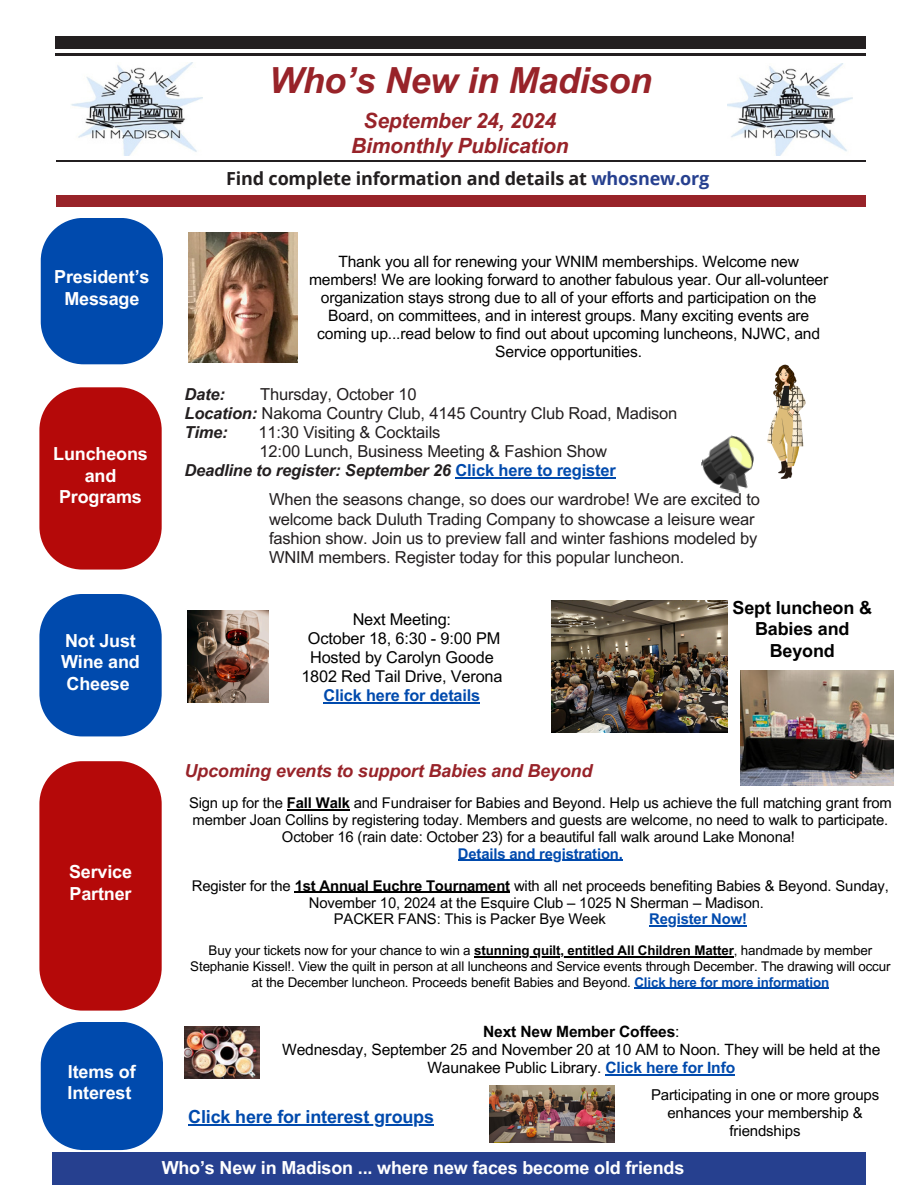
<style>
.page{position:relative;width:918px;height:1188px;background:#fff}
.page>*{position:absolute;margin:0;border:0;box-sizing:border-box;transform-origin:0 0}
.t1{font:italic 700 36px "Arial MT Pro";letter-spacing:-.01em;color:#982329}
.t2{font:italic 700 21px/24.8px "Arial MT Pro";letter-spacing:-.01em;color:#982329;text-align:center}
.t3{font:700 18px/21.3px "Arial MT Pro";letter-spacing:-.01em;color:#fff}
.t4{font:700 18px "Open Sans";letter-spacing:-.01em;color:#231f20}
.t5{font:italic 700 18px "Arial MT Pro";letter-spacing:-.01em;color:#982329}
.t6{font:700 18px/21.3px "Arial MT Pro";letter-spacing:-.01em;color:#000;text-align:center}
.t7{font:700 18px "Arial MT Pro";letter-spacing:-.01em;color:#004aad}
.t8{font:16.5px/19.2px "Arial MT Pro";letter-spacing:-.01em;color:#231f20}
.t9{font:italic 700 16.5px "Arial MT Pro";letter-spacing:-.01em;color:#231f20}
.t10{font:16.35px/19.2px "Arial MT Pro";letter-spacing:-.01em;color:#000;text-align:center}
.t11{font:15.6px/18px "Arial MT Pro";letter-spacing:-.01em;color:#000;text-align:center}
.t12{font:15px/18px "Arial MT Pro";letter-spacing:-.01em;color:#000;text-align:center}
.t13{font:14.85px/16.6px "Arial MT Pro";letter-spacing:-.01em;color:#000;text-align:center}
.t14{font:700 14.85px "Arial MT Pro";letter-spacing:-.01em;color:#004aad}
.t15{font:13.35px/15.6px "Arial MT Pro";letter-spacing:-.01em;color:#000;text-align:center}
.s1{color:#26408f}
.s2{font-weight:700;font-style:italic}
.s3{font-style:normal;color:#004aad}
.s4{font-weight:700;color:#004aad}
.s5{font-weight:700}
</style>
<div class="page">
<div style="left:56px;top:37px;width:810px;height:12px;background:#231f20"></div>
<hr style="left:56px;top:54px;width:810px;height:1px;background:#231f20">
<hr style="left:56px;top:160px;width:810px;height:1px;background:#231f20">
<div style="left:56px;top:195px;width:810px;height:12px;background:#982329"></div>
<img style="left:727px;top:63px;width:126px;height:92px">
<img style="left:71px;top:63px;width:132px;height:92px">
<svg style="left:41px;top:218px;width:122px;height:146px;background:#1559b3"></svg>
<svg style="left:39px;top:387px;width:123px;height:183px;background:#ba1c1c"></svg>
<svg style="left:39px;top:594px;width:123px;height:142px;background:#175ab4"></svg>
<img style="left:188px;top:611px;width:81px;height:91px">
<svg style="left:39px;top:761px;width:123px;height:250px;background:#b91717"></svg>
<svg style="left:41px;top:1022px;width:122px;height:128px;background:#185bb4"></svg>
<img style="left:184px;top:1026px;width:76px;height:52px">
<hr style="left:455px;top:477px;width:161px;height:1px;background:#004aad">
<img style="left:768px;top:364px;width:38px;height:115px">
<img style="left:701px;top:435px;width:53px;height:59px">
<div style="left:52px;top:1153px;width:814px;height:32px;background:#26408f"></div>
<img style="left:188px;top:232px;width:110px;height:131px">
<img style="left:741px;top:670px;width:153px;height:115px">
<img style="left:489px;top:1085px;width:125px;height:58px">
<img style="left:552px;top:601px;width:175px;height:131px">
<hr style="left:287px;top:810px;width:63px;height:1px;background:#000">
<hr style="left:458px;top:860px;width:165px;height:1px;background:#004aad">
<hr style="left:295px;top:892px;width:215px;height:1px;background:#000">
<hr style="left:649px;top:925px;width:98px;height:1px;background:#004aad">
<hr style="left:474px;top:956px;width:260px;height:2px;background:#000">
<hr style="left:634px;top:988px;width:195px;height:1px;background:#004aad">
<hr style="left:606px;top:1074px;width:129px;height:1px;background:#004aad">
<hr style="left:324px;top:702px;width:156px;height:2px;background:#004aad">
<hr style="left:188px;top:1124px;width:246px;height:1px;background:#004aad">
<h3 class="t1" style="left:269px;top:67px;width:385px">Who’s New in Madison</h3>
<h3 class="t2" style="left:351px;top:111px;width:219px">September 24, 2024<br>Bimonthly Publication</h3>
<p class="t4" style="left:226px;top:166px;width:485px">Find complete information and details at <span class="s1">whosnew.org</span></p>
<h1 class="t3" style="left:54px;top:268px;width:97px;text-align:center">President’s<br>Message</h1>
<h2 class="t3" style="left:53px;top:446px;width:96px;text-align:center">Luncheons and<br>Programs</h2>
<h3 class="t3" style="left:61px;top:632px;width:80px">Not Just<br>Wine and<br>Cheese</h3>
<p class="t11" style="left:309px;top:255px;width:521px">Thank you all for renewing your WNIM memberships. Welcome new members! We are looking forward to another fabulous year. Our all-volunteer organization stays strong due to all of your efforts and participation on the Board, on committees, and in interest groups. Many exciting events are coming up...read below to find out about upcoming luncheons, NJWC, and Service opportunities.</p>
<p class="t8" style="left:184px;top:386px;width:494px;text-indent:76px">Thursday, October 10<br><span class="s2">Location:</span> Nakoma Country Club, 4145 Country Club Road, Madison<br><span class="s2">Time:</span></p>
<p class="t9" style="left:184px;top:388px;width:42px">Date:</p>
<p class="t8" style="left:259px;top:425px;width:183px">11:30 Visiting &amp; Cocktails</p>
<p class="t8" style="left:260px;top:444px;width:349px">12:00 Lunch, Business Meeting &amp; Fashion Show</p>
<p class="t9" style="left:184px;top:464px;width:433px">Deadline to register: September 26 <span class="s3">Click here to register</span></p>
<h5 class="t8" style="left:269px;top:492px;width:492px">When the seasons change, so does our wardrobe! We are excited to welcome back Duluth Trading Company to showcase a leisure wear fashion show. Join us to preview fall and winter fashions modeled by WNIM members. Register today for this popular luncheon.</h5>
<h5 class="t10" style="left:301px;top:612px;width:203px">Next Meeting:<br>October 18, 6:30 - 9:00 PM<br>Hosted by Carolyn Goode<br>1802 Red Tail Drive, Verona<br><span class="s4">Click here for details</span></h5>
<h3 class="t6" style="left:733px;top:599px;width:141px">Sept luncheon &amp;<br>Babies and<br>Beyond</h3>
<h3 class="t3" style="left:69px;top:863px;width:64px">Service<br>Partner</h3>
<p class="t3" style="left:68px;top:1063px;width:70px">Items of<br>Interest</p>
<p class="t5" style="left:184px;top:764px;width:409px">Upcoming events to support Babies and Beyond</p>
<h5 class="t13" style="left:189px;top:797px;width:704px">Sign up for the <span class="s5">Fall Walk</span> and Fundraiser for Babies and Beyond. Help us achieve the full matching grant from member Joan Collins by registering today. Members and guests are welcome, no need to walk to participate.<br>October 16 (rain date: October 23) for a beautiful fall walk around Lake Monona!</h5>
<p class="t13" style="left:192px;top:839px;width:699px;line-height:32.2px"><span class="s4">Details and registration.<br></span>Register for the <span class="s5">1st Annual Euchre Tournament</span> with all net proceeds benefiting Babies &amp; Beyond. Sunday,</p>
<p class="t13" style="left:334px;top:896px;width:432px;text-align:left;text-indent:-25px">November 10, 2024 at the Esquire Club – 1025 N Sherman – Madison.<br>PACKER FANS: This is Packer Bye Week</p>
<p class="t14" style="left:649px;top:913px;width:99px">Register Now!</p>
<p class="t15" style="left:209px;top:945px;width:665px">Buy your tickets now for your chance to win a <span class="s5">stunning quilt, entitled All Children Matter</span>, handmade by member</p>
<h5 class="t15" style="left:190px;top:960px;width:702px">Stephanie Kissel!. View the quilt in person at all luncheons and Service events through December. The drawing will occur at the December luncheon. Proceeds benefit Babies and Beyond. <span class="s4">Click here for more information</span></h5>
<p class="t11" style="left:282px;top:1024px;width:600px"><span class="s5">Next New Member Coffees</span>:<br>Wednesday, September 25 and November 20 at 10 AM to Noon. They will be held at the<br>Waunakee Public Library. <span class="s4">Click here for Info</span></p>
<p class="t7" style="left:188px;top:1110px;width:247px">Click here for interest groups</p>
<p class="t12" style="left:651px;top:1087px;width:230px">Participating in one or more groups enhances your membership &amp; friendships</p>
<h3 class="t3" style="left:162px;top:1159px;width:524px">Who’s New in Madison ... where new faces become old friends</h3>
</div>
